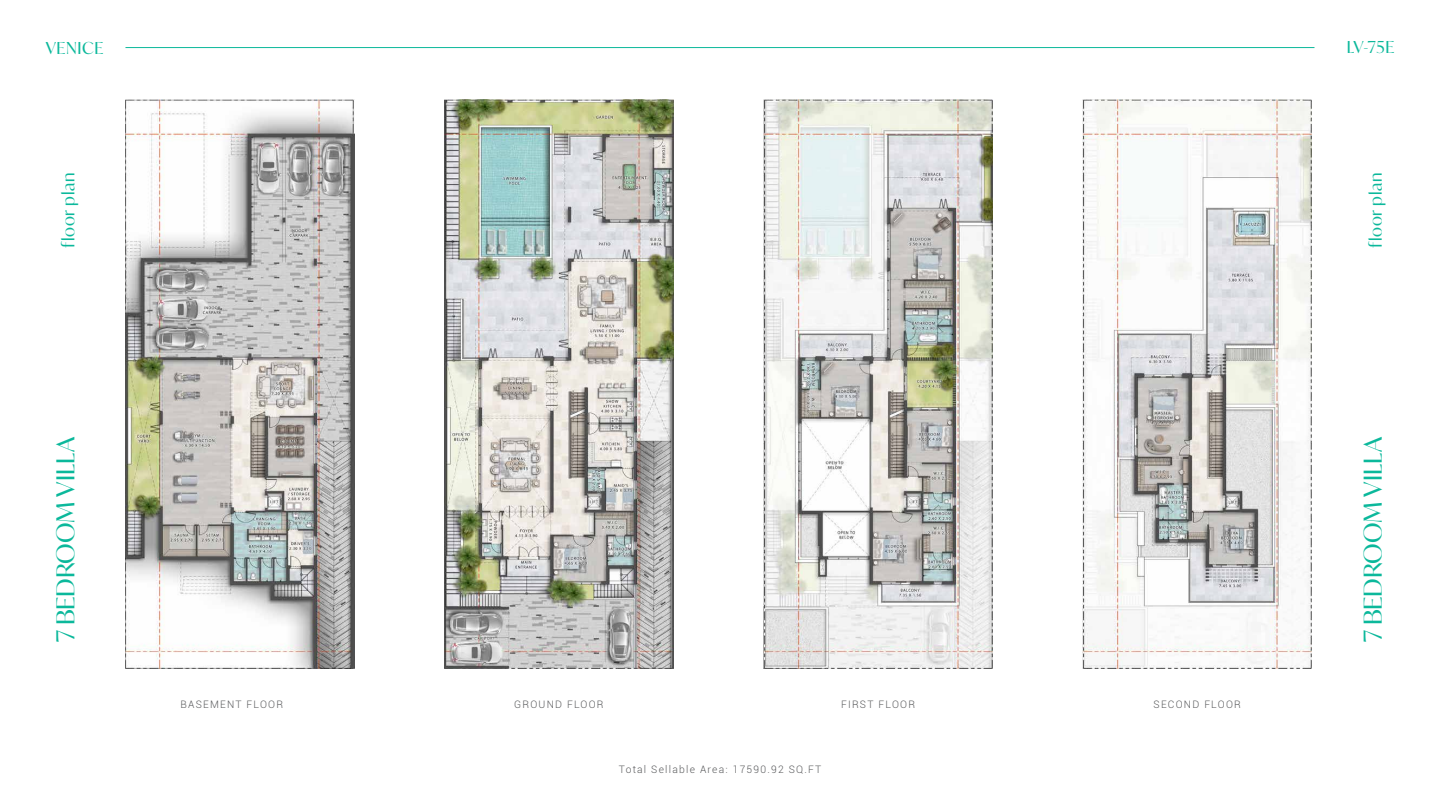
<style>
.page{position:relative;width:1440px;height:810px;background:#fff}
.page>*{position:absolute;margin:0;border:0;box-sizing:border-box;transform-origin:0 0}
.t1{font:24.75px "Ivy Mode";letter-spacing:-.005em;color:#0bb89b}
.t2{font:16.5px "Ivy Mode";letter-spacing:.04em;color:#0bb89b}
.t3{font:300 10.27px "Roboto";letter-spacing:.12em;color:#58595b}
</style>
<div class="page">
<hr style="left:604px;top:47px;width:711px;height:1px;background:#0bb89b">
<hr style="left:125px;top:47px;width:479px;height:1px;background:#0bb89b">
<img style="left:125px;top:99px;width:229px;height:569px">
<img style="left:445px;top:99px;width:228px;height:569px">
<img style="left:764px;top:99px;width:228px;height:569px">
<img style="left:1083px;top:99px;width:229px;height:569px">
<h2 class="t2" style="left:46px;top:37px;width:59px">VENICE</h2>
<h2 class="t2" style="left:57px;top:248px;width:77px;rotate:-90deg">floor plan</h2>
<h2 class="t2" style="left:1347px;top:36px;width:49px">LV-75E</h2>
<h2 class="t2" style="left:1365px;top:248px;width:77px;rotate:-90deg">floor plan</h2>
<h1 class="t1" style="left:49px;top:642px;width:207px;rotate:-90deg">7 BEDROOM VILLA</h1>
<h1 class="t1" style="left:1356px;top:642px;width:207px;rotate:-90deg">7 BEDROOM VILLA</h1>
<p class="t3" style="left:181px;top:697px;width:63px">BASEMENT</p>
<p class="t3" style="left:247px;top:697px;width:38px">FLOOR</p>
<p class="t3" style="left:514px;top:697px;width:50px">GROUND</p>
<p class="t3" style="left:567px;top:697px;width:38px">FLOOR</p>
<p class="t3" style="left:841px;top:697px;width:34px">FIRST</p>
<p class="t3" style="left:879px;top:697px;width:38px">FLOOR</p>
<p class="t3" style="left:619px;top:762px;width:29px">Total</p>
<p class="t3" style="left:651px;top:762px;width:45px">Sellable</p>
<p class="t3" style="left:733px;top:762px;width:53px">17590.92</p>
<p class="t3" style="left:789px;top:762px;width:34px">SQ.FT</p>
<p class="t3" style="left:700px;top:762px;width:29px">Area:</p>
<p class="t3" style="left:1154px;top:697px;width:47px">SECOND</p>
<p class="t3" style="left:1204px;top:697px;width:38px">FLOOR</p>
</div>
